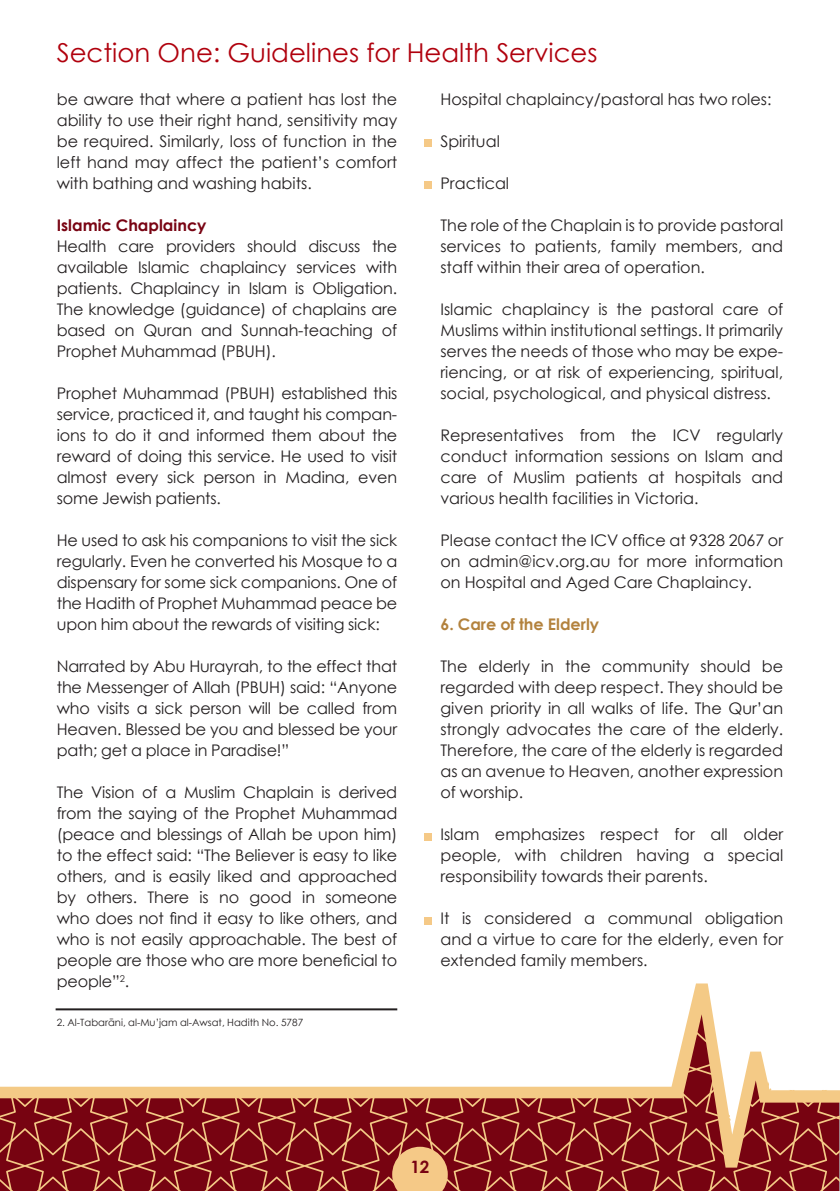
<style>
.page{position:relative;width:840px;height:1191px;background:#fff}
.page>*{position:absolute;margin:0;border:0;box-sizing:border-box;transform-origin:0 0}
.t1{font:26px "Century Gothic";color:#b0000d}
.t2{font:700 17px "Century Gothic";color:#780312}
._2__Body_Copy{font:16px/21px "Century Gothic";color:#231f20;text-align:justify}
._3__Subheadings_GOLD{font:700 16px "Century Gothic";color:#b3823d}
._2_1_Forward_Bold_re{font:700 16px "Century Gothic";color:#780312}
._2__Body_Copy-2{font:10px "Century Gothic";color:#231f20}
</style>
<div class="page">
<svg style="left:0;top:1167px;width:839px;height:24px;background:#871e20"></svg>
<svg style="left:0;top:983px;width:839px;height:184px"></svg>
<svg style="left:392px;top:1146px;width:55px;height:45px;background:#e3ad76"></svg>
<div style="left:424px;top:917px;width:7px;height:7px;background:#f5c987"></div>
<div style="left:424px;top:833px;width:7px;height:7px;background:#f5c987"></div>
<div style="left:424px;top:140px;width:7px;height:7px;background:#f5c987"></div>
<div style="left:424px;top:182px;width:7px;height:7px;background:#f5c987"></div>
<hr style="left:56px;top:1008px;width:341px;height:2px;background:#231f20">
<h1 class="t1" style="left:57px;top:34px;width:542px">Section One: Guidelines for Health Services</h1>
<p class="_2__Body_Copy" style="left:57px;top:88px;width:342px">be aware that where a patient has lost the ability to use their right hand, sensitivity may be required. Similarly, loss of function in the left hand may affect the patient’s comfort with bathing and washing habits.</p>
<p class="_2_1_Forward_Bold_re" style="left:57px;top:213px;width:151px">Islamic Chaplaincy</p>
<p class="_2__Body_Copy" style="left:57px;top:235px;width:342px">Health care providers should discuss the available Islamic chaplaincy services with patients. Chaplaincy in Islam is Obligation.<br>The knowledge (guidance) of chaplains are based on Quran and Sunnah-teaching of Prophet Muhammad (PBUH).</p>
<p class="_2__Body_Copy" style="left:57px;top:382px;width:342px">Prophet Muhammad (PBUH) established this service, practiced it, and taught his compan&shy;ions to do it and informed them about the reward of doing this service. He used to visit almost every sick person in Madina, even some Jewish patients.</p>
<p class="_2__Body_Copy" style="left:57px;top:529px;width:342px">He used to ask his companions to visit the sick regularly. Even he converted his Mosque to a dispensary for some sick companions. One of the Hadith of Prophet Muhammad peace be upon him about the rewards of visiting sick:</p>
<p class="_2__Body_Copy" style="left:57px;top:655px;width:342px">Narrated by Abu Hurayrah, to the effect that the Messenger of Allah (PBUH) said: “Anyone who visits a sick person will be called from Heaven. Blessed be you and blessed be your path; get a place in Paradise!”</p>
<p class="_2__Body_Copy" style="left:57px;top:781px;width:342px">The Vision of a Muslim Chaplain is derived from the saying of the Prophet Muhammad (peace and blessings of Allah be upon him) to the effect said: “The Believer is easy to like others, and is easily liked and approached by others. There is no good in someone who does not find it easy to like others, and who is not easily approachable. The best of people are those who are more beneficial to people”<sup>2</sup>.</p>
<p class="_2__Body_Copy-2" style="left:57px;top:1015px;width:248px">2. Al-Tabarāni, al-Mu’jam al-Awsat, Hadith No. 5787</p>
<p class="_2__Body_Copy" style="left:440px;top:88px;width:332px">Hospital chaplaincy/pastoral has two roles:</p>
<p class="_2__Body_Copy" style="left:440px;top:130px;width:61px">Spiritual</p>
<p class="_2__Body_Copy" style="left:440px;top:172px;width:70px">Practical</p>
<p class="_2__Body_Copy" style="left:440px;top:214px;width:344px">The role of the Chaplain is to provide pastoral services to patients, family members, and staff within their area of operation.</p>
<p class="_2__Body_Copy" style="left:440px;top:298px;width:344px">Islamic chaplaincy is the pastoral care of Muslims within institutional settings. It primarily serves the needs of those who may be expe&shy;riencing, or at risk of experiencing, spiritual, social, psychological, and physical distress.</p>
<p class="_2__Body_Copy" style="left:440px;top:424px;width:344px">Representatives from the ICV regularly conduct information sessions on Islam and care of Muslim patients at hospitals and various health facilities in Victoria.</p>
<p class="_2__Body_Copy" style="left:440px;top:529px;width:344px">Please contact the ICV office at 9328 2067 or on admin@icv.org.au for more information on Hospital and Aged Care Chaplaincy.</p>
<p class="_3__Subheadings_GOLD" style="left:440px;top:612px;width:160px">6. Care of the Elderly</p>
<p class="_2__Body_Copy" style="left:440px;top:655px;width:344px">The elderly in the community should be regarded with deep respect. They should be given priority in all walks of life. The Qur’an strongly advocates the care of the elderly.<br>Therefore, the care of the elderly is regarded as an avenue to Heaven, another expression of worship.</p>
<p class="_2__Body_Copy" style="left:440px;top:823px;width:344px">Islam emphasizes respect for all older people, with children having a special responsibility towards their parents.</p>
<p class="_2__Body_Copy" style="left:440px;top:907px;width:344px">It is considered a communal obligation and a virtue to care for the elderly, even for extended family members.</p>
<p class="t2" style="left:410px;top:1154px;width:21px">12</p>
</div>
